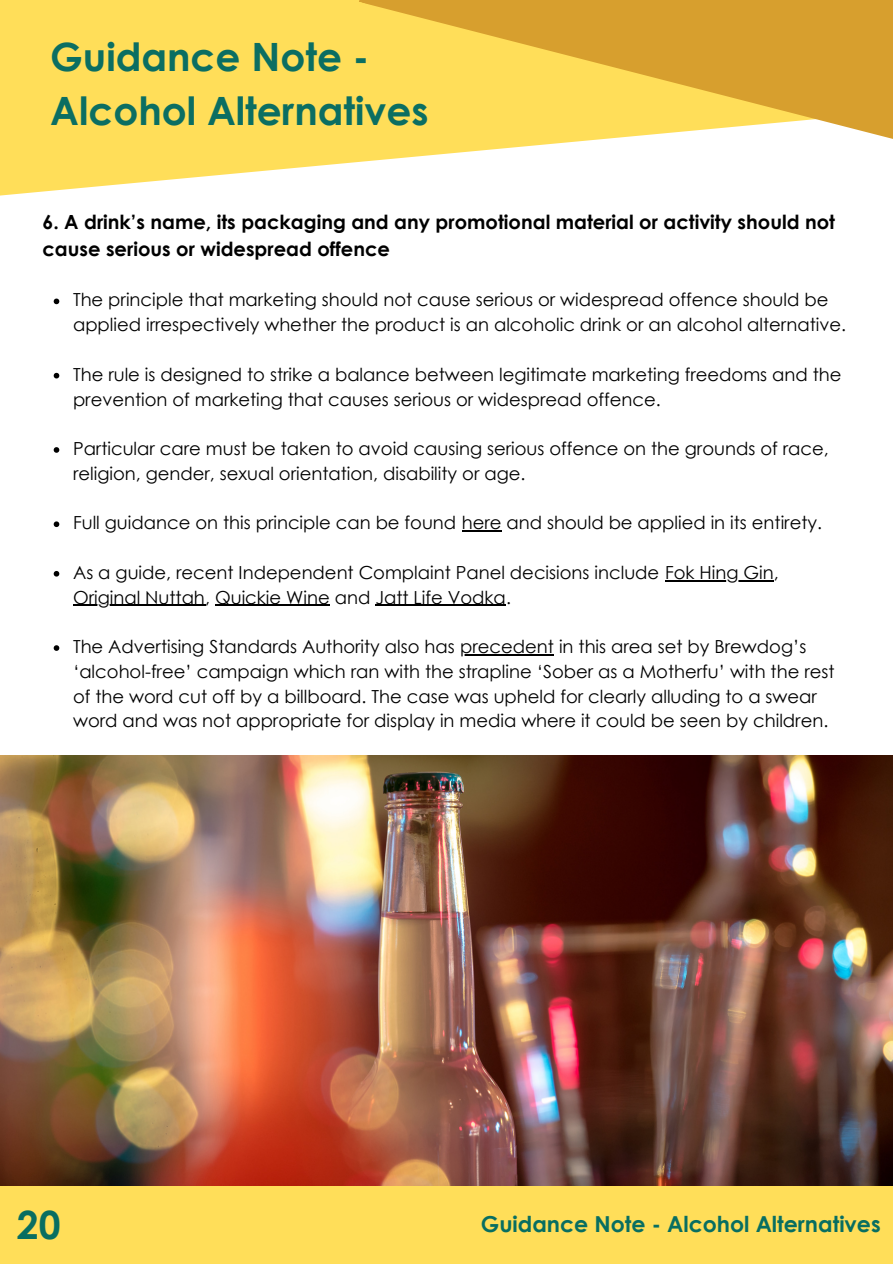
<style>
.page{position:relative;width:893px;height:1264px;background:#fff}
.page>*{position:absolute;margin:0;border:0;box-sizing:border-box;transform-origin:0 0}
.t1{font:700 39px/54px "Century Gothic";color:#0b6e62}
.t2{font:700 39px "Century Gothic";color:#086e61}
.t3{font:700 22.05px "Century Gothic";color:#086e61}
.t4{font:700 19.5px/27px "Century Gothic";color:#000}
.t5{font:18px/24.8px "Century Gothic";color:#000}
</style>
<div class="page">
<svg style="left:0;top:0;width:358px;height:196px;background:#ffe067"></svg>
<svg style="left:358px;top:0;width:534px;height:162px;background:#edc75e"></svg>
<div style="left:0;top:1185px;width:892px;height:78px;background:#ffde59"></div>
<svg style="left:54px;top:298px;width:5px;height:6px"></svg>
<svg style="left:54px;top:373px;width:5px;height:5px"></svg>
<svg style="left:54px;top:447px;width:5px;height:6px"></svg>
<svg style="left:54px;top:521px;width:5px;height:6px"></svg>
<hr style="left:461px;top:530px;width:40px;height:1px;background:#000">
<svg style="left:54px;top:571px;width:5px;height:5px"></svg>
<hr style="left:665px;top:580px;width:108px;height:1px;background:#000">
<hr style="left:73px;top:604px;width:132px;height:2px;background:#000">
<hr style="left:215px;top:604px;width:115px;height:2px;background:#000">
<hr style="left:375px;top:604px;width:131px;height:2px;background:#000">
<svg style="left:54px;top:645px;width:5px;height:6px"></svg>
<hr style="left:460px;top:654px;width:94px;height:1px;background:#000">
<img style="left:0;top:756px;width:892px;height:429px">
<p class="t1" style="left:50px;top:29px;width:380px">Guidance Note -<br>Alcohol Alternatives</p>
<p class="t4" style="left:42px;top:208px;width:794px">6. A drink’s name, its packaging and any promotional material or activity should not cause serious or widespread offence</p>
<p class="t5" style="left:73px;top:287px;width:774px">The principle that marketing should not cause serious or widespread offence should be applied irrespectively whether the product is an alcoholic drink or an alcohol alternative.</p>
<p class="t5" style="left:73px;top:361px;width:769px">The rule is designed to strike a balance between legitimate marketing freedoms and the prevention of marketing that causes serious or widespread offence.</p>
<p class="t5" style="left:73px;top:435px;width:757px">Particular care must be taken to avoid causing serious offence on the grounds of race, religion, gender, sexual orientation, disability or age.</p>
<p class="t5" style="left:73px;top:510px;width:750px">Full guidance on this principle can be found here and should be applied in its entirety.</p>
<p class="t5" style="left:73px;top:559px;width:707px">As a guide, recent Independent Complaint Panel decisions include Fok Hing Gin,<br>Original Nuttah, Quickie Wine and Jatt Life Vodka.</p>
<p class="t5" style="left:73px;top:633px;width:762px">The Advertising Standards Authority also has precedent in this area set by Brewdog’s ‘alcohol-free’ campaign which ran with the strapline ‘Sober as a Motherfu’ with the rest of the word cut off by a billboard. The case was upheld for clearly alluding to a swear word and was not appropriate for display in media where it could be seen by children.</p>
<p class="t2" style="left:17px;top:1199px;width:45px">20</p>
<p class="t3" style="left:481px;top:1209px;width:401px">Guidance Note - Alcohol Alternatives</p>
</div>
